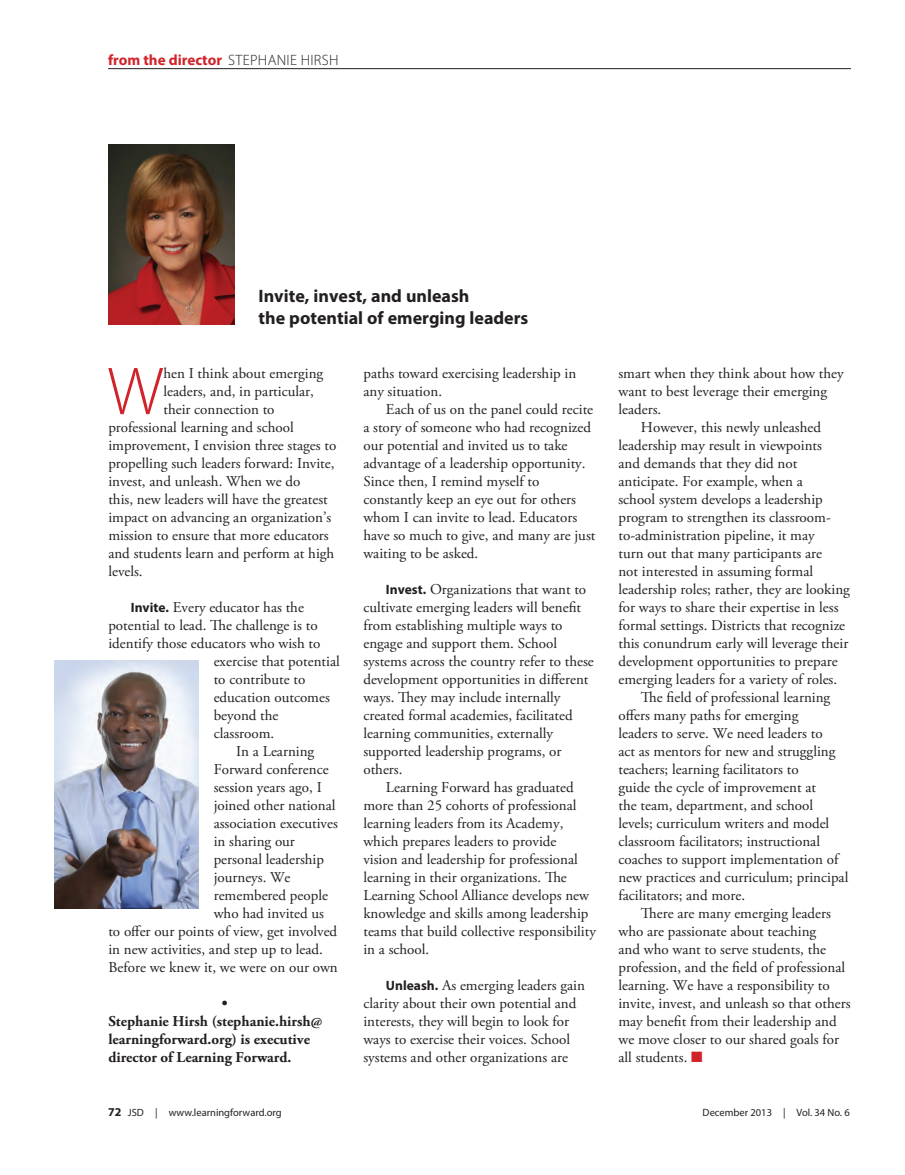
<style>
.page{position:relative;width:905px;height:1175px;background:#fff}
.page>*{position:absolute;margin:0;border:0;box-sizing:border-box;transform-origin:0 0}
.body{font:300 68.4px "Myriad Pro";color:#d1232a}
.box{font:700 18px/22.5px "Myriad Pro";color:#231f20}
.body-2{font:15px/18px "Adobe Garamond Pro";color:#231f20}
.author{font:700 15px/18px "Adobe Garamond Pro";color:#231f20}
.toppers{font:700 15px "Myriad Pro";color:#d1232a}
.body-3{font:700 15px "Adobe Garamond Pro";color:#231f20}
.t1{font:10.5px "Myriad Pro";color:#231f20}
.s1{font-weight:300;color:#231f20}
.s2{font-family:"Myriad Pro";font-weight:700;font-size:13.5px}
.s3{color:#d1232a}
.s4{font-weight:700;font-size:12px}
</style>
<div class="page">
<hr style="left:108px;top:68px;width:742px;height:1px;background:#231f20">
<img style="left:108px;top:144px;width:126px;height:180px">
<img style="left:54px;top:660px;width:145px;height:249px">
<p class="toppers" style="left:108px;top:50px;width:232px">from the director <span class="s1">STEPHANIE HIRSH</span></p>
<p class="box" style="left:258px;top:284px;width:271px">Invite, invest, and unleash<br>the potential of emerging leaders</p>
<p class="body" style="left:107px;top:350px;width:58px">W</p>
<p class="body-2" style="left:163px;top:365px;width:161px">hen I think about emerging</p>
<p class="body-2" style="left:163px;top:383px;width:152px">leaders, and, in particular,</p>
<p class="body-2" style="left:163px;top:401px;width:113px">their connection to</p>
<p class="body-2" style="left:108px;top:419px;width:187px">professional learning and school</p>
<p class="body-2" style="left:108px;top:437px;width:229px">improvement, I envision three stages to</p>
<p class="body-2" style="left:108px;top:455px;width:228px">propelling such leaders forward: Invite,</p>
<p class="body-2" style="left:108px;top:473px;width:193px">invest, and unleash. When we do</p>
<p class="body-2" style="left:108px;top:491px;width:221px">this, new leaders will have the greatest</p>
<p class="body-2" style="left:108px;top:509px;width:225px">impact on advancing an organization’s</p>
<p class="body-2" style="left:108px;top:527px;width:222px">mission to ensure that more educators</p>
<p class="body-2" style="left:108px;top:545px;width:227px">and students learn and perform at high</p>
<p class="body-2" style="left:108px;top:563px;width:36px">levels.</p>
<p class="body-2" style="left:131px;top:599px;width:175px"><span class="s2">Invite.</span> Every educator has the</p>
<p class="body-2" style="left:108px;top:617px;width:211px">potential to lead. The challenge is to</p>
<p class="body-2" style="left:108px;top:635px;width:214px">identify those educators who wish to</p>
<p class="body-2" style="left:214px;top:653px;width:128px">exercise that potential</p>
<p class="body-2" style="left:214px;top:671px;width:93px">to contribute to</p>
<p class="body-2" style="left:214px;top:689px;width:118px">education outcomes</p>
<p class="body-2" style="left:214px;top:707px;width:66px">beyond the</p>
<p class="body-2" style="left:214px;top:725px;width:62px">classroom.</p>
<p class="body-2" style="left:236px;top:743px;width:80px">In a Learning</p>
<p class="body-2" style="left:214px;top:761px;width:116px">Forward conference</p>
<p class="body-2" style="left:214px;top:779px;width:109px">session years ago, I</p>
<p class="body-2" style="left:214px;top:797px;width:123px">joined other national</p>
<p class="body-2" style="left:214px;top:815px;width:126px">association executives</p>
<p class="body-2" style="left:214px;top:833px;width:83px">in sharing our</p>
<p class="body-2" style="left:214px;top:851px;width:112px">personal leadership</p>
<p class="body-2" style="left:214px;top:869px;width:78px">journeys. We</p>
<p class="body-2" style="left:214px;top:887px;width:116px">remembered people</p>
<p class="body-2" style="left:214px;top:905px;width:112px">who had invited us</p>
<p class="body-2" style="left:108px;top:923px;width:230px">to offer our points of view, get involved</p>
<p class="body-2" style="left:108px;top:941px;width:216px">in new activities, and step up to lead.</p>
<p class="body-2" style="left:108px;top:959px;width:231px">Before we knew it, we were on our own</p>
<p class="body-3" style="left:222px;top:995px;width:7px">•</p>
<p class="author" style="left:108px;top:1013px;width:215px">Stephanie Hirsh (stephanie.hirsh@ learningforward.org) is executive director of Learning Forward.</p>
<p class="body-2" style="left:363px;top:365px;width:214px">paths toward exercising leadership in any situation.</p>
<p class="body-2" style="left:363px;top:401px;width:233px;text-indent:22px">Each of us on the panel could recite a story of someone who had recognized our potential and invited us to take advantage of a leadership opportunity.<br>Since then, I remind myself to constantly keep an eye out for others whom I can invite to lead. Educators have so much to give, and many are just waiting to be asked.</p>
<p class="body-2" style="left:363px;top:581px;width:232px;text-indent:23px"><span class="s2">Invest.</span> Organizations that want to cultivate emerging leaders will benefit from establishing multiple ways to engage and support them. School systems across the country refer to these development opportunities in different ways. They may include internally created formal academies, facilitated learning communities, externally supported leadership programs, or others.</p>
<p class="body-2" style="left:363px;top:779px;width:234px;text-indent:22px">Learning Forward has graduated more than 25 cohorts of professional learning leaders from its Academy, which prepares leaders to provide<br>vision and leadership for professional learning in their organizations. The Learning School Alliance develops new knowledge and skills among leadership teams that build collective responsibility in a school.</p>
<p class="body-2" style="left:363px;top:977px;width:223px;text-indent:22px"><span class="s2">Unleash.</span> As emerging leaders gain clarity about their own potential and interests, they will begin to look for ways to exercise their voices. School systems and other organizations are</p>
<p class="body-2" style="left:618px;top:365px;width:227px">smart when they think about how they want to best leverage their emerging leaders.</p>
<p class="body-2" style="left:618px;top:419px;width:233px;text-indent:22px">However, this newly unleashed leadership may result in viewpoints<br>and demands that they did not anticipate. For example, when a<br>school system develops a leadership program to strengthen its classroom&shy;to-administration pipeline, it may<br>turn out that many participants are<br>not interested in assuming formal leadership roles; rather, they are looking for ways to share their expertise in less formal settings. Districts that recognize this conundrum early will leverage their development opportunities to prepare emerging leaders for a variety of roles.</p>
<p class="body-2" style="left:618px;top:689px;width:231px;text-indent:22px">The field of professional learning offers many paths for emerging<br>leaders to serve. We need leaders to<br>act as mentors for new and struggling teachers; learning facilitators to<br>guide the cycle of improvement at<br>the team, department, and school levels; curriculum writers and model classroom facilitators; instructional coaches to support implementation of new practices and curriculum; principal facilitators; and more.</p>
<p class="body-2" style="left:618px;top:905px;width:234px;text-indent:22px">There are many emerging leaders who are passionate about teaching<br>and who want to serve students, the profession, and the field of professional learning. We have a responsibility to invite, invest, and unleash so that others may benefit from their leadership and we move closer to our shared goals for all students. <span class="s3">■</span></p>
<p class="t1" style="left:108px;top:1106px;width:175px"><span class="s4">72</span> JSD | www.learningforward.org</p>
<p class="t1" style="left:702px;top:1106px;width:149px">December 2013 | Vol. 34 No. 6</p>
</div>
